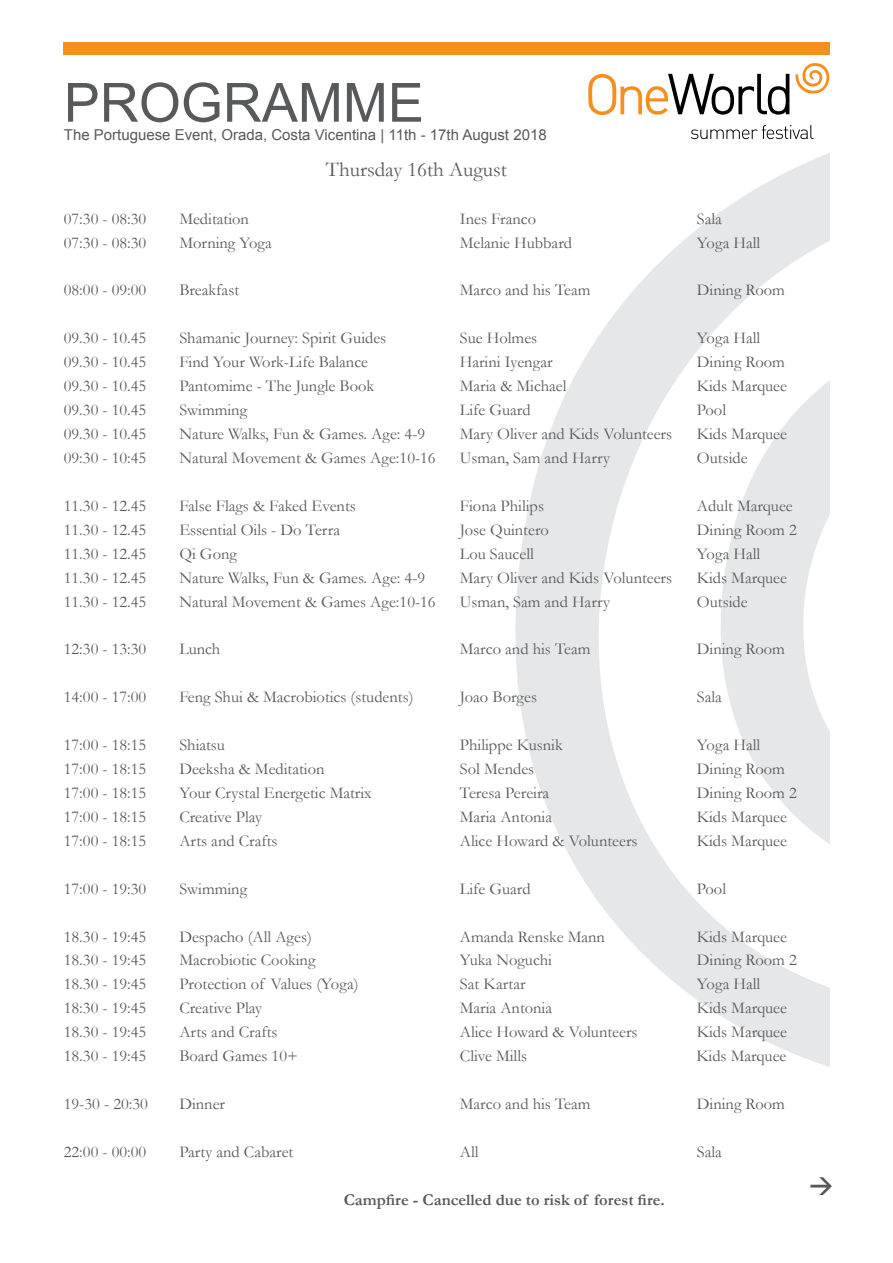
<style>
.page{position:relative;width:893px;height:1263px;background:#fff}
.page>*{position:absolute;margin:0;border:0;box-sizing:border-box;transform-origin:0 0}
.t1{font:54px "Arial";color:#58595b}
.t2{font:21px "Garamond";color:#58595b}
.t3{font:16.5px "Garamond";color:#58595b}
.t4{font:700 16.5px "Garamond";color:#58595b}
.t5{font:15px "Arial";color:#58595b}
</style>
<div class="page">
<div style="left:64px;top:42px;width:766px;height:13px;background:#f78f1e"></div>
<svg style="left:588px;top:74px;width:201px;height:41px"></svg>
<svg style="left:795px;top:63px;width:35px;height:31px"></svg>
<svg style="left:515px;top:125px;width:314px;height:942px"></svg>
<svg style="left:810px;top:1177px;width:22px;height:18px"></svg>
<h1 class="t1" style="left:64px;top:67px;width:362px">PROGRAMME</h1>
<p class="t5" style="left:64px;top:125px;width:484px">The Portuguese Event, Orada, Costa Vicentina | 11th - 17th August 2018</p>
<p class="t2" style="left:326px;top:157px;width:183px">Thursday 16th August</p>
<p class="t3" style="left:64px;top:209px;width:84px">07:30 - 08:30</p>
<p class="t3" style="left:179px;top:209px;width:71px">Meditation</p>
<p class="t3" style="left:460px;top:209px;width:78px">Ines Franco</p>
<p class="t3" style="left:697px;top:209px;width:27px">Sala</p>
<p class="t3" style="left:64px;top:233px;width:84px">07:30 - 08:30</p>
<p class="t3" style="left:179px;top:233px;width:94px">Morning Yoga</p>
<p class="t3" style="left:460px;top:233px;width:114px">Melanie Hubbard</p>
<p class="t3" style="left:697px;top:233px;width:65px">Yoga Hall</p>
<p class="t3" style="left:64px;top:280px;width:84px">08:00 - 09:00</p>
<p class="t3" style="left:179px;top:280px;width:61px">Breakfast</p>
<p class="t3" style="left:460px;top:280px;width:132px">Marco and his Team</p>
<p class="t3" style="left:697px;top:280px;width:90px">Dining Room</p>
<p class="t3" style="left:64px;top:328px;width:84px">09.30 - 10.45</p>
<p class="t3" style="left:179px;top:328px;width:208px">Shamanic Journey: Spirit Guides</p>
<p class="t3" style="left:460px;top:328px;width:79px">Sue Holmes</p>
<p class="t3" style="left:697px;top:328px;width:65px">Yoga Hall</p>
<p class="t3" style="left:64px;top:352px;width:84px">09.30 - 10.45</p>
<p class="t3" style="left:179px;top:352px;width:190px">Find Your Work-Life Balance</p>
<p class="t3" style="left:460px;top:352px;width:94px">Harini Iyengar</p>
<p class="t3" style="left:697px;top:352px;width:90px">Dining Room</p>
<p class="t3" style="left:64px;top:376px;width:84px">09.30 - 10.45</p>
<p class="t3" style="left:179px;top:376px;width:196px">Pantomime - The Jungle Book</p>
<p class="t3" style="left:460px;top:376px;width:108px">Maria &amp; Michael</p>
<p class="t3" style="left:697px;top:376px;width:92px">Kids Marquee</p>
<p class="t3" style="left:64px;top:400px;width:84px">09.30 - 10.45</p>
<p class="t3" style="left:179px;top:400px;width:69px">Swimming</p>
<p class="t3" style="left:460px;top:400px;width:72px">Life Guard</p>
<p class="t3" style="left:697px;top:400px;width:31px">Pool</p>
<p class="t3" style="left:64px;top:424px;width:84px">09.30 - 10.45</p>
<p class="t3" style="left:179px;top:424px;width:247px">Nature Walks, Fun &amp; Games. Age: 4-9</p>
<p class="t3" style="left:460px;top:424px;width:214px">Mary Oliver and Kids Volunteers</p>
<p class="t3" style="left:697px;top:424px;width:92px">Kids Marquee</p>
<p class="t3" style="left:64px;top:448px;width:84px">09:30 - 10:45</p>
<p class="t3" style="left:179px;top:448px;width:258px">Natural Movement &amp; Games Age:10-16</p>
<p class="t3" style="left:460px;top:448px;width:152px">Usman, Sam and Harry</p>
<p class="t3" style="left:697px;top:448px;width:52px">Outside</p>
<p class="t3" style="left:64px;top:496px;width:84px">11.30 - 12.45</p>
<p class="t3" style="left:179px;top:496px;width:178px">False Flags &amp; Faked Events</p>
<p class="t3" style="left:460px;top:496px;width:86px">Fiona Philips</p>
<p class="t3" style="left:697px;top:496px;width:97px">Adult Marquee</p>
<p class="t3" style="left:64px;top:520px;width:84px">11.30 - 12.45</p>
<p class="t3" style="left:179px;top:520px;width:162px">Essential Oils - Do Terra</p>
<p class="t3" style="left:460px;top:520px;width:91px">Jose Quintero</p>
<p class="t3" style="left:697px;top:520px;width:101px">Dining Room 2</p>
<p class="t3" style="left:64px;top:544px;width:84px">11.30 - 12.45</p>
<p class="t3" style="left:179px;top:544px;width:59px">Qi Gong</p>
<p class="t3" style="left:460px;top:544px;width:76px">Lou Saucell</p>
<p class="t3" style="left:697px;top:544px;width:65px">Yoga Hall</p>
<p class="t3" style="left:64px;top:567px;width:84px">11.30 - 12.45</p>
<p class="t3" style="left:179px;top:567px;width:247px">Nature Walks, Fun &amp; Games. Age: 4-9</p>
<p class="t3" style="left:460px;top:567px;width:214px">Mary Oliver and Kids Volunteers</p>
<p class="t3" style="left:697px;top:567px;width:92px">Kids Marquee</p>
<p class="t3" style="left:64px;top:591px;width:84px">11.30 - 12.45</p>
<p class="t3" style="left:179px;top:591px;width:258px">Natural Movement &amp; Games Age:10-16</p>
<p class="t3" style="left:460px;top:591px;width:152px">Usman, Sam and Harry</p>
<p class="t3" style="left:697px;top:591px;width:52px">Outside</p>
<p class="t3" style="left:64px;top:639px;width:84px">12:30 - 13:30</p>
<p class="t3" style="left:179px;top:639px;width:43px">Lunch</p>
<p class="t3" style="left:460px;top:639px;width:132px">Marco and his Team</p>
<p class="t3" style="left:697px;top:639px;width:90px">Dining Room</p>
<p class="t3" style="left:64px;top:687px;width:84px">14:00 - 17:00</p>
<p class="t3" style="left:179px;top:687px;width:236px">Feng Shui &amp; Macrobiotics (students)</p>
<p class="t3" style="left:460px;top:687px;width:79px">Joao Borges</p>
<p class="t3" style="left:697px;top:687px;width:27px">Sala</p>
<p class="t3" style="left:64px;top:735px;width:84px">17:00 - 18:15</p>
<p class="t3" style="left:179px;top:735px;width:47px">Shiatsu</p>
<p class="t3" style="left:460px;top:735px;width:104px">Philippe Kusnik</p>
<p class="t3" style="left:697px;top:735px;width:65px">Yoga Hall</p>
<p class="t3" style="left:64px;top:759px;width:84px">17:00 - 18:15</p>
<p class="t3" style="left:179px;top:759px;width:147px">Deeksha &amp; Meditation</p>
<p class="t3" style="left:460px;top:759px;width:76px">Sol Mendes</p>
<p class="t3" style="left:697px;top:759px;width:90px">Dining Room</p>
<p class="t3" style="left:64px;top:783px;width:84px">17:00 - 18:15</p>
<p class="t3" style="left:179px;top:783px;width:194px">Your Crystal Energetic Matrix</p>
<p class="t3" style="left:460px;top:783px;width:91px">Teresa Pereira</p>
<p class="t3" style="left:697px;top:783px;width:101px">Dining Room 2</p>
<p class="t3" style="left:64px;top:807px;width:84px">17:00 - 18:15</p>
<p class="t3" style="left:179px;top:807px;width:84px">Creative Play</p>
<p class="t3" style="left:460px;top:807px;width:94px">Maria Antonia</p>
<p class="t3" style="left:697px;top:807px;width:92px">Kids Marquee</p>
<p class="t3" style="left:64px;top:831px;width:84px">17:00 - 18:15</p>
<p class="t3" style="left:179px;top:831px;width:100px">Arts and Crafts</p>
<p class="t3" style="left:460px;top:831px;width:179px">Alice Howard &amp; Volunteers</p>
<p class="t3" style="left:697px;top:831px;width:92px">Kids Marquee</p>
<p class="t3" style="left:64px;top:878px;width:84px">17:00 - 19:30</p>
<p class="t3" style="left:179px;top:878px;width:69px">Swimming</p>
<p class="t3" style="left:460px;top:878px;width:72px">Life Guard</p>
<p class="t3" style="left:697px;top:878px;width:31px">Pool</p>
<p class="t3" style="left:64px;top:926px;width:84px">18.30 - 19:45</p>
<p class="t3" style="left:179px;top:926px;width:134px">Despacho (All Ages)</p>
<p class="t3" style="left:460px;top:926px;width:147px">Amanda Renske Mann</p>
<p class="t3" style="left:697px;top:926px;width:92px">Kids Marquee</p>
<p class="t3" style="left:64px;top:950px;width:84px">18.30 - 19:45</p>
<p class="t3" style="left:179px;top:950px;width:138px">Macrobiotic Cooking</p>
<p class="t3" style="left:460px;top:950px;width:94px">Yuka Noguchi</p>
<p class="t3" style="left:697px;top:950px;width:101px">Dining Room 2</p>
<p class="t3" style="left:64px;top:974px;width:84px">18.30 - 19:45</p>
<p class="t3" style="left:179px;top:974px;width:181px">Protection of Values (Yoga)</p>
<p class="t3" style="left:460px;top:974px;width:67px">Sat Kartar</p>
<p class="t3" style="left:697px;top:974px;width:65px">Yoga Hall</p>
<p class="t3" style="left:64px;top:998px;width:84px">18:30 - 19:45</p>
<p class="t3" style="left:179px;top:998px;width:84px">Creative Play</p>
<p class="t3" style="left:460px;top:998px;width:94px">Maria Antonia</p>
<p class="t3" style="left:697px;top:998px;width:92px">Kids Marquee</p>
<p class="t3" style="left:64px;top:1022px;width:84px">18.30 - 19:45</p>
<p class="t3" style="left:179px;top:1022px;width:100px">Arts and Crafts</p>
<p class="t3" style="left:460px;top:1022px;width:179px">Alice Howard &amp; Volunteers</p>
<p class="t3" style="left:697px;top:1022px;width:92px">Kids Marquee</p>
<p class="t3" style="left:64px;top:1046px;width:84px">18.30 - 19:45</p>
<p class="t3" style="left:179px;top:1046px;width:120px">Board Games 10+</p>
<p class="t3" style="left:460px;top:1046px;width:69px">Clive Mills</p>
<p class="t3" style="left:696px;top:1046px;width:92px">Kids Marquee</p>
<p class="t3" style="left:64px;top:1094px;width:86px">19-30 - 20:30</p>
<p class="t3" style="left:179px;top:1094px;width:47px">Dinner</p>
<p class="t3" style="left:460px;top:1094px;width:132px">Marco and his Team</p>
<p class="t3" style="left:697px;top:1094px;width:90px">Dining Room</p>
<p class="t3" style="left:64px;top:1142px;width:84px">22:00 - 00:00</p>
<p class="t3" style="left:179px;top:1142px;width:116px">Party and Cabaret</p>
<p class="t3" style="left:460px;top:1142px;width:20px">All</p>
<p class="t3" style="left:697px;top:1142px;width:27px">Sala</p>
<p class="t4" style="left:344px;top:1190px;width:323px">Campfire - Cancelled due to risk of forest fire.</p>
</div>
